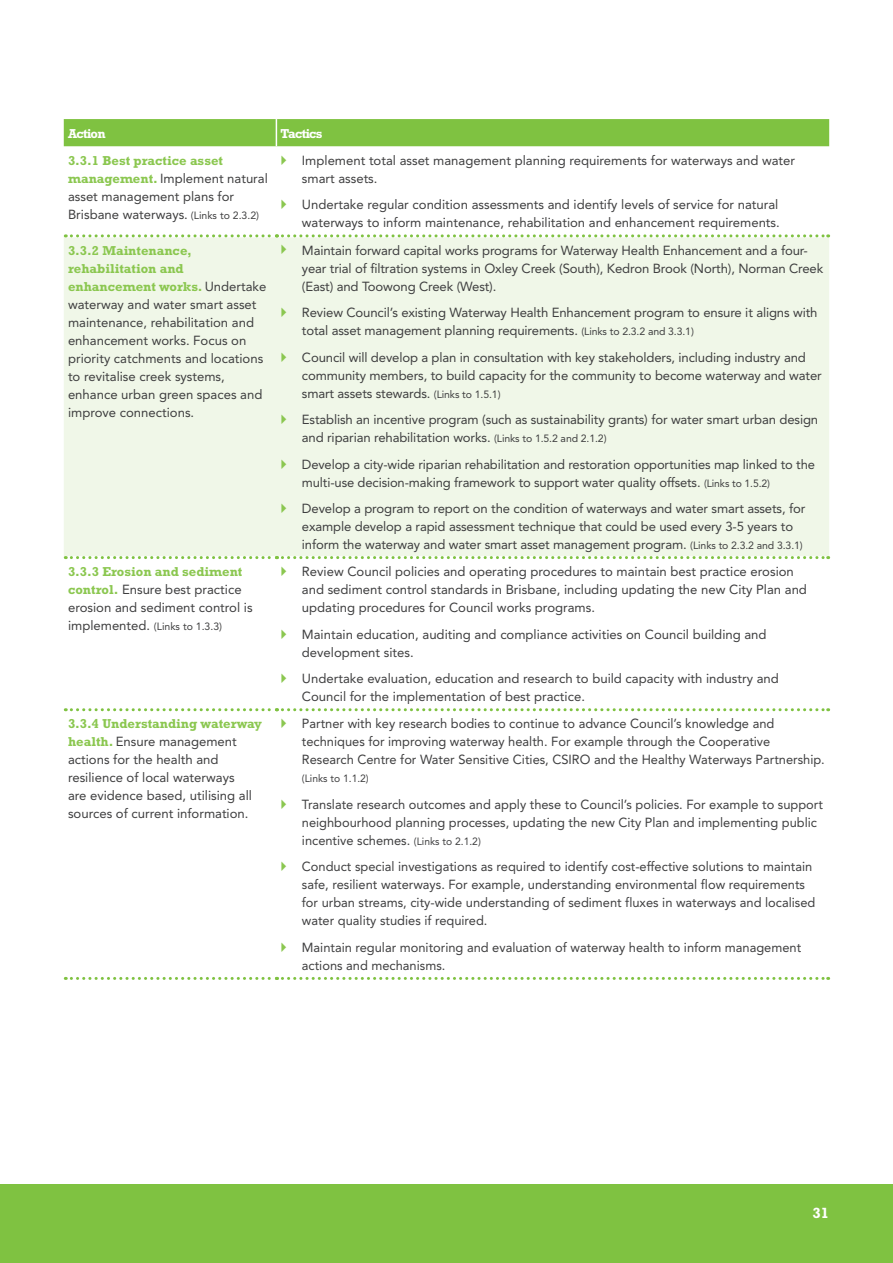
<style>
.page{position:relative;width:893px;height:1263px;background:#fff}
.page>*{position:absolute;margin:0;border:0;box-sizing:border-box;transform-origin:0 0}
.t1{font:700 15px "Rockwell";color:#fff}
.Indented_Bullets{font:13.2px/18px "Avenir";color:#3e3e3f}
.Intro_Para{font:13.2px/18px "Avenir";color:#3e3e3f}
.Intro_Para-2{font:700 13.2px "Rockwell";letter-spacing:-.06em;color:#fff}
.Intro_Para-3{font:10.5px "Avenir";color:#3e3e3f}
.Indented_Bullets-2{font:10.5px "Avenir";color:#3e3e3f}
.s1{font-family:"Rockwell";font-weight:700;color:#8bc750}
.s2{font-size:10.5px}
.s3{font-size:13.2px}
</style>
<div class="page">
<div style="left:0;top:1185px;width:893px;height:78px;background:#7fc241"></div>
<div style="left:64px;top:236px;width:765px;height:322px;background:#f0f7e8"></div>
<div style="left:64px;top:119px;width:765px;height:27px;background:#7fc241"></div>
<svg style="left:65px;top:234px;width:764px;height:3px"></svg>
<svg style="left:65px;top:556px;width:764px;height:3px"></svg>
<svg style="left:65px;top:708px;width:764px;height:3px"></svg>
<svg style="left:65px;top:977px;width:764px;height:3px"></svg>
<svg style="left:282px;top:245px;width:4px;height:9px"></svg>
<svg style="left:282px;top:307px;width:4px;height:10px"></svg>
<svg style="left:282px;top:352px;width:4px;height:10px"></svg>
<svg style="left:282px;top:414px;width:4px;height:10px"></svg>
<svg style="left:282px;top:459px;width:4px;height:10px"></svg>
<svg style="left:282px;top:503px;width:4px;height:10px"></svg>
<p class="Intro_Para-2" style="left:68px;top:125px;width:39px">Action</p>
<p class="Intro_Para-2" style="left:281px;top:125px;width:43px">Tactics</p>
<p class="Intro_Para" style="left:68px;top:151px;width:201px"><span class="s1">3.3.1 Best practice asset management.</span> Implement natural asset management plans for<br>Brisbane waterways. <span class="s2">(Links to 2.3.2)</span></p>
<p class="Indented_Bullets" style="left:302px;top:151px;width:495px">Implement total asset management planning requirements for waterways and water smart assets.</p>
<p class="Indented_Bullets" style="left:302px;top:196px;width:479px">Undertake regular condition assessments and identify levels of service for natural waterways to inform maintenance, rehabilitation and enhancement requirements.</p>
<p class="Intro_Para" style="left:68px;top:241px;width:200px"><span class="s1">3.3.2 Maintenance, rehabilitation and enhancement works.</span> Undertake waterway and water smart asset maintenance, rehabilitation and enhancement works. Focus on priority catchments and locations to revitalise creek systems, enhance urban green spaces and improve connections.</p>
<p class="Indented_Bullets" style="left:302px;top:241px;width:523px">Maintain forward capital works programs for Waterway Health Enhancement and a four&shy;year trial of filtration systems in Oxley Creek (South), Kedron Brook (North), Norman Creek (East) and Toowong Creek (West).</p>
<p class="Indented_Bullets" style="left:302px;top:304px;width:517px">Review Council’s existing Waterway Health Enhancement program to ensure it aligns with total asset management planning requirements. <span class="s2">(Links to 2.3.2 and 3.3.1)</span></p>
<p class="Indented_Bullets" style="left:302px;top:348px;width:521px">Council will develop a plan in consultation with key stakeholders, including industry and community members, to build capacity for the community to become waterway and water smart assets stewards. <span class="s2">(Links to 1.5.1)</span></p>
<p class="Indented_Bullets" style="left:302px;top:411px;width:518px">Establish an incentive program (such as sustainability grants) for water smart urban design and riparian rehabilitation works. <span class="s2">(Links to 1.5.2 and 2.1.2)</span></p>
<p class="Indented_Bullets" style="left:302px;top:455px;width:515px">Develop a city-wide riparian rehabilitation and restoration opportunities map linked to the multi-use decision-making framework to support water quality offsets. <span class="s2">(Links to 1.5.2)</span></p>
<p class="Indented_Bullets" style="left:302px;top:500px;width:505px">Develop a program to report on the condition of waterways and water smart assets, for example develop a rapid assessment technique that could be used every 3-5 years to inform the waterway and water smart asset management program. <span class="s2">(Links to 2.3.2 and 3.3.1)</span></p>
<p class="Intro_Para" style="left:68px;top:563px;width:186px"><span class="s1">3.3.3 Erosion and sediment control.</span> Ensure best practice erosion and sediment control is</p>
<p class="Intro_Para-3" style="left:68px;top:620px;width:156px"><span class="s3">implemented.</span> (Links to 1.3.3)</p>
<p class="Indented_Bullets" style="left:302px;top:563px;width:507px">Review Council policies and operating procedures to maintain best practice erosion and sediment control standards in Brisbane, including updating the new City Plan and updating procedures for Council works programs.</p>
<p class="Indented_Bullets" style="left:302px;top:625px;width:466px">Maintain education, auditing and compliance activities on Council building and development sites.</p>
<p class="Indented_Bullets" style="left:302px;top:670px;width:478px">Undertake evaluation, education and research to build capacity with industry and<br>Council for the implementation of best practice.</p>
<p class="Intro_Para" style="left:68px;top:715px;width:196px"><span class="s1">3.3.4 Understanding waterway health.</span> Ensure management actions for the health and resilience of local waterways<br>are evidence based, utilising all sources of current information.</p>
<p class="Indented_Bullets" style="left:302px;top:715px;width:524px">Partner with key research bodies to continue to advance Council’s knowledge and techniques for improving waterway health. For example through the Cooperative<br>Research Centre for Water Sensitive Cities, CSIRO and the Healthy Waterways Partnership.</p>
<p class="Indented_Bullets-2" style="left:302px;top:773px;width:68px">(Links to 1.1.2)</p>
<p class="Indented_Bullets" style="left:302px;top:795px;width:523px">Translate research outcomes and apply these to Council’s policies. For example to support neighbourhood planning processes, updating the new City Plan and implementing public incentive schemes. <span class="s2">(Links to 2.1.2)</span></p>
<p class="Indented_Bullets" style="left:302px;top:858px;width:515px">Conduct special investigations as required to identify cost-effective solutions to maintain safe, resilient waterways. For example, understanding environmental flow requirements for urban streams, city-wide understanding of sediment fluxes in waterways and localised water quality studies if required.</p>
<p class="Indented_Bullets" style="left:302px;top:938px;width:501px">Maintain regular monitoring and evaluation of waterway health to inform management actions and mechanisms.</p>
<p class="t1" style="left:813px;top:1204px;width:18px">31</p>
</div>
